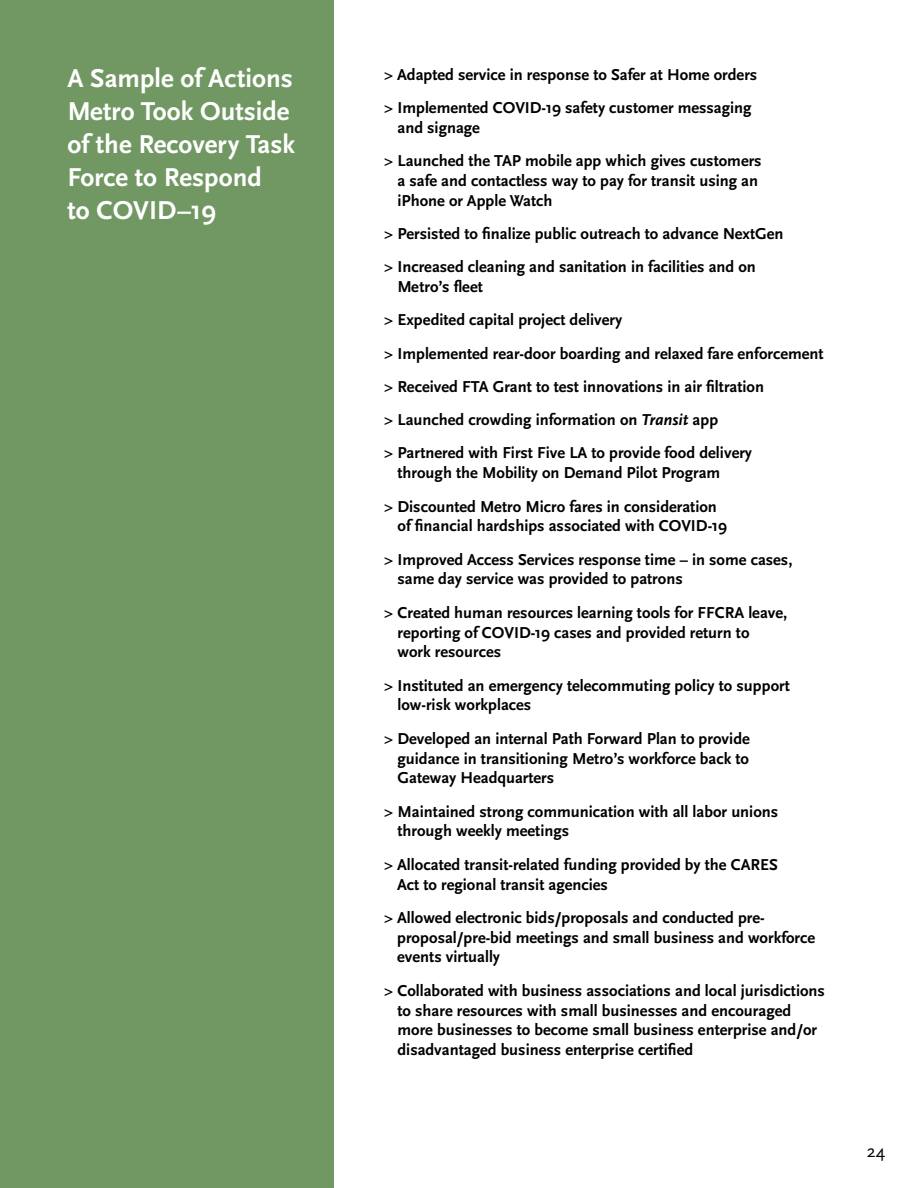
<style>
.page{position:relative;width:918px;height:1188px;background:#fff}
.page>*{position:absolute;margin:0;border:0;box-sizing:border-box;transform-origin:0 0}
.t1{font:700 27px/33px "Scala Sans Pro";color:#fff}
.t2{font:18px "Scala Sans Pro";color:#000}
.t3{font:700 16.5px/19.8px "Scala Sans Pro";color:#000}
.s1{font-style:italic}
</style>
<div class="page">
<div style="left:0;top:0;width:334px;height:1188px;background:#719863"></div>
<h1 class="t1" style="left:68px;top:62px;width:229px">A Sample of Actions<br>Metro Took Outside of the Recovery Task<br>Force to Respond<br>to COVID–19</h1>
<p class="t3" style="left:384px;top:58px;width:375px;line-height:33.3px">&gt; Adapted service in response to Safer at Home orders &gt; Implemented COVID-19 safety customer messaging</p>
<p class="t3" style="left:384px;top:111px;width:379px;line-height:33.3px;text-indent:13px">and signage<br>&gt; Launched the TAP mobile app which gives customers</p>
<p class="t3" style="left:398px;top:171px;width:362px">a safe and contactless way to pay for transit using an iPhone or Apple Watch</p>
<p class="t3" style="left:384px;top:217px;width:401px;line-height:33.3px">&gt; Persisted to finalize public outreach to advance NextGen &gt; Increased cleaning and sanitation in facilities and on</p>
<p class="t3" style="left:384px;top:270px;width:441px;line-height:33.3px;text-indent:13px">Metro’s fleet<br>&gt; Expedited capital project delivery<br>&gt; Implemented rear-door boarding and relaxed fare enforcement &gt; Received FTA Grant to test innovations in air filtration<br>&gt; Launched crowding information on <span class="s1">Transit</span> app<br>&gt; Partnered with First Five LA to provide food delivery</p>
<p class="t3" style="left:384px;top:456px;width:338px;line-height:33.3px;text-align:right">through the Mobility on Demand Pilot Program &gt; Discounted Metro Micro fares in consideration</p>
<p class="t3" style="left:384px;top:510px;width:410px;line-height:33.3px;text-indent:13px">of financial hardships associated with COVID-19<br>&gt; Improved Access Services response time – in some cases,</p>
<p class="t3" style="left:384px;top:563px;width:405px;line-height:33.3px;text-indent:13px">same day service was provided to patrons<br>&gt; Created human resources learning tools for FFCRA leave,</p>
<p class="t3" style="left:398px;top:622px;width:354px">reporting of COVID-19 cases and provided return to work resources</p>
<p class="t3" style="left:398px;top:676px;width:394px;text-indent:-13px">&gt; Instituted an emergency telecommuting policy to support low-risk workplaces</p>
<p class="t3" style="left:398px;top:729px;width:354px;text-align:justify;text-indent:-13px">&gt; Developed an internal Path Forward Plan to provide guidance in transitioning Metro’s workforce back to Gateway Headquarters</p>
<p class="t3" style="left:398px;top:802px;width:382px;text-indent:-13px">&gt; Maintained strong communication with all labor unions through weekly meetings</p>
<p class="t3" style="left:397px;top:855px;width:382px;text-indent:-13px">&gt; Allocated transit-related funding provided by the CARES<br>Act to regional transit agencies</p>
<p class="t3" style="left:397px;top:908px;width:420px;text-indent:-13px">&gt; Allowed electronic bids/proposals and conducted pre&shy;proposal/pre-bid meetings and small business and workforce events virtually</p>
<p class="t3" style="left:398px;top:981px;width:429px;text-indent:-13px">&gt; Collaborated with business associations and local jurisdictions to share resources with small businesses and encouraged more businesses to become small business enterprise and/or disadvantaged business enterprise certified</p>
<p class="t2" style="left:867px;top:1140px;width:20px">24</p>
</div>
